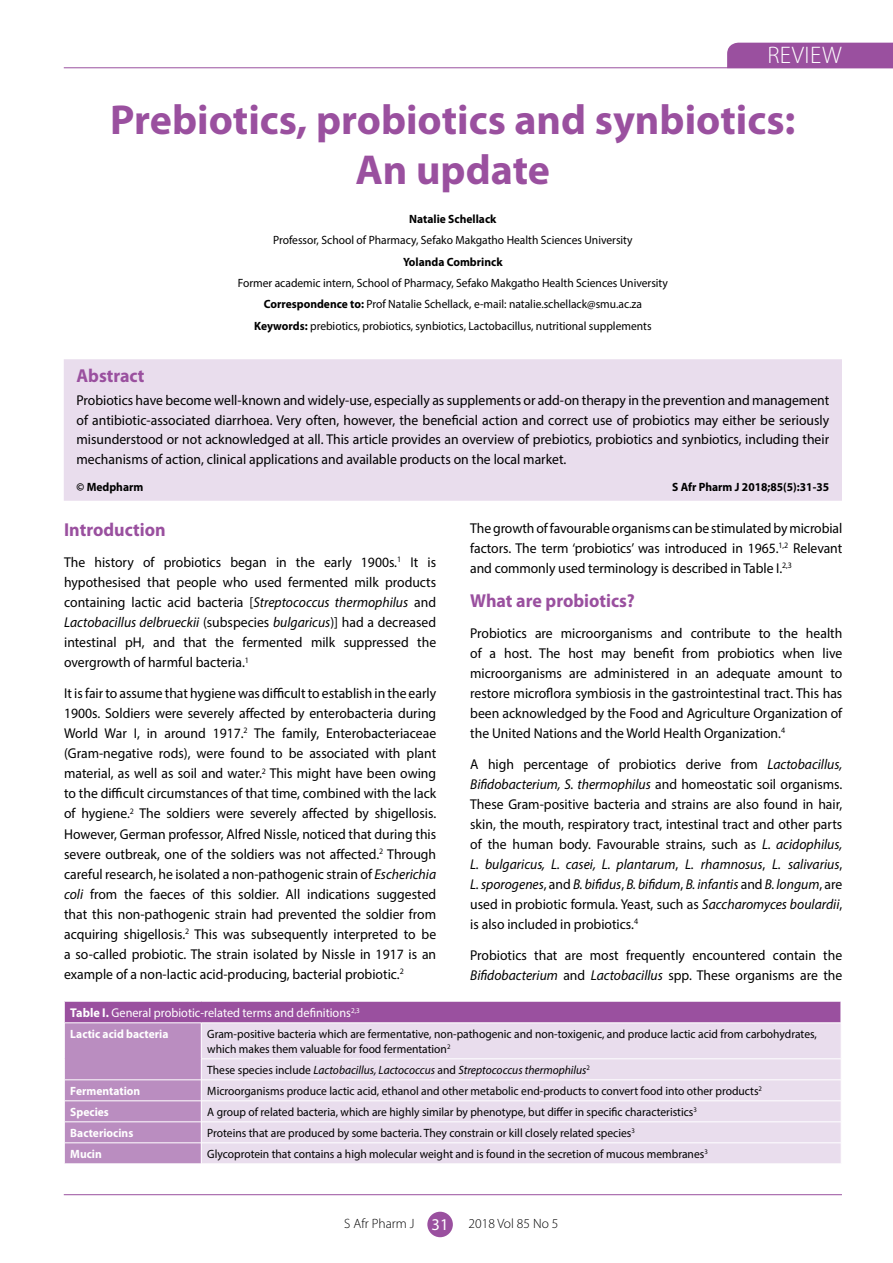
<style>
.page{position:relative;width:893px;height:1263px;background:#fff}
.page>*{position:absolute;margin:0;border:0;box-sizing:border-box;transform-origin:0 0}
.t1{font:700 42px/50.4px "Myriad Pro";color:#9a509f;text-align:center}
.t2{font:300 24px "Myriad Pro";letter-spacing:.02em;color:#fff}
.t3{font:700 18.75px "Myriad Pro";color:#9a509f;scale:.96 1}
.t4{font:14.25px/20.1px "Myriad Pro";color:#000;text-align:justify;scale:.96 1}
.t5{font:300 13.5px "Myriad Pro";color:#000}
.t6{font:12.75px "Myriad Pro";color:#fff;scale:.96 1}
.t7{font:12px/21.5px "Myriad Pro";color:#000;text-align:center;scale:.96 1}
.t8{font:italic 12px "Myriad Pro";color:#000;scale:.96 1}
.t9{font:700 12px "Myriad Pro";color:#000;scale:.96 1}
.t10{font:700 12px "Myriad Pro";color:#fff;scale:.96 1}
.s1{font-weight:700}
.s2{font-style:italic}
.s3{font-style:normal}
.s4{font-weight:400;font-size:16.5px;color:#fff}
</style>
<div class="page">
<hr style="left:64px;top:1194px;width:778px;height:1px;background:#9a509f">
<div style="left:427px;top:1212px;width:26px;height:25px;background:#9a509f;border-radius:50%"></div>
<svg style="left:726px;top:42px;width:167px;height:27px;background:#a05aa4"></svg>
<hr style="left:64px;top:67px;width:829px;height:1px;background:#9a509f">
<div style="left:64px;top:359px;width:778px;height:142px;background:#e9dded"></div>
<div style="left:64px;top:1001px;width:777px;height:22px;background:#9a509f"></div>
<div style="left:202px;top:1023px;width:639px;height:140px;background:#e9dded"></div>
<hr style="left:201px;top:1058px;width:640px;height:1px;background:#fff">
<hr style="left:201px;top:1079px;width:640px;height:1px;background:#fff">
<hr style="left:201px;top:1100px;width:640px;height:1px;background:#fff">
<hr style="left:201px;top:1121px;width:640px;height:1px;background:#fff">
<hr style="left:201px;top:1142px;width:640px;height:1px;background:#fff">
<svg style="left:64px;top:1001px;width:137px;height:163px;background:#b88abe"></svg>
<hr style="left:201px;top:1001px;width:641px;height:1px;background:#fff">
<hr style="left:64px;top:1022px;width:137px;height:1px;background:#fff">
<hr style="left:201px;top:1022px;width:640px;height:1px;background:#fff">
<hr style="left:840px;top:1001px;width:2px;height:21px;background:#fff">
<h2 class="t2" style="left:767px;top:41px;width:76px">REVIEW</h2>
<h1 class="t1" style="left:110px;top:93px;width:687px">Prebiotics, probiotics and synbiotics:<br>An update</h1>
<p class="t9" style="left:409px;top:211px;width:92px">Natalie Schellack</p>
<p class="t7" style="left:273px;top:229px;width:376px">Professor, School of Pharmacy, Sefako Makgatho Health Sciences University</p>
<p class="t9" style="left:403px;top:254px;width:105px">Yolanda Combrinck</p>
<p class="t7" style="left:238px;top:272px;width:450px">Former academic intern, School of Pharmacy, Sefako Makgatho Health Sciences University<br><span class="s1">Correspondence to:</span> Prof Natalie Schellack, e-mail: natalie.schellack@smu.ac.za<br><span class="s1">Keywords:</span> prebiotics, probiotics, synbiotics, Lactobacillus, nutritional supplements</p>
<h3 class="t3" style="left:77px;top:363px;width:72px">Abstract</h3>
<p class="t4" style="left:77px;top:390px;width:786px;line-height:19.5px">Probiotics have become well-known and widely-use, especially as supplements or add-on therapy in the prevention and management of antibiotic-associated diarrhoea. Very often, however, the beneficial action and correct use of probiotics may either be seriously misunderstood or not acknowledged at all. This article provides an overview of prebiotics, probiotics and synbiotics, including their mechanisms of action, clinical applications and available products on the local market.</p>
<p class="t9" style="left:77px;top:479px;width:71px">© Medpharm</p>
<p class="t9" style="left:672px;top:479px;width:165px">S Afr Pharm J 2018;85(5):31-35</p>
<h3 class="t3" style="left:64px;top:517px;width:107px">Introduction</h3>
<p class="t4" style="left:64px;top:552px;width:389px">The history of probiotics began in the early 1900s.<sup>1</sup> It is hypothesised that people who used fermented milk products containing lactic acid bacteria [<span class="s2">Streptococcus thermophilus</span> and <span class="s2">Lactobacillus delbrueckii</span> (subspecies <span class="s2">bulgaricus</span>)] had a decreased intestinal pH, and that the fermented milk suppressed the overgrowth of harmful bacteria.<sup>1</sup></p>
<p class="t4" style="left:64px;top:683px;width:389px">It is fair to assume that hygiene was difficult to establish in the early 1900s. Soldiers were severely affected by enterobacteria during World War I, in around 1917.<sup>2</sup> The family, Enterobacteriaceae (Gram-negative rods), were found to be associated with plant material, as well as soil and water.<sup>2</sup> This might have been owing to the difficult circumstances of that time, combined with the lack of hygiene.<sup>2</sup> The soldiers were severely affected by shigellosis.<br>However, German professor, Alfred Nissle, noticed that during this severe outbreak, one of the soldiers was not affected.<sup>2</sup> Through careful research, he isolated a non-pathogenic strain of <span class="s2">Escherichia coli</span> from the faeces of this soldier. All indications suggested that this non-pathogenic strain had prevented the soldier from acquiring shigellosis.<sup>2</sup> This was subsequently interpreted to be a so-called probiotic. The strain isolated by Nissle in 1917 is an example of a non-lactic acid-producing, bacterial probiotic.<sup>2</sup></p>
<p class="t4" style="left:470px;top:518px;width:389px">The growth of favourable organisms can be stimulated by microbial factors. The term ‘probiotics’ was introduced in 1965.<sup>1,2</sup> Relevant and commonly used terminology is described in Table I.<sup>2,3</sup></p>
<h3 class="t3" style="left:470px;top:588px;width:173px">What are probiotics?</h3>
<p class="t4" style="left:470px;top:623px;width:389px">Probiotics are microorganisms and contribute to the health of a host. The host may benefit from probiotics when live microorganisms are administered in an adequate amount to restore microflora symbiosis in the gastrointestinal tract. This has been acknowledged by the Food and Agriculture Organization of the United Nations and the World Health Organization.<sup>4</sup></p>
<p class="t4" style="left:470px;top:753px;width:389px">A high percentage of probiotics derive from <span class="s2">Lactobacillus, Bifidobacterium, S. thermophilus</span> and homeostatic soil organisms.<br>These Gram-positive bacteria and strains are also found in hair, skin, the mouth, respiratory tract, intestinal tract and other parts of the human body. Favourable strains, such as <span class="s2">L. acidophilus, L. bulgaricus, L. casei, L. plantarum</span>, <span class="s2">L. rhamnosus</span>, <span class="s2">L. salivarius</span>, <span class="s2">L. sporogenes</span>, and <span class="s2">B. bifidus</span>, <span class="s2">B. bifidum</span>, <span class="s2">B. infantis</span> and <span class="s2">B. longum</span>, are used in probiotic formula. Yeast, such as <span class="s2">Saccharomyces boulardii</span>, is also included in probiotics.<sup>4</sup></p>
<p class="t4" style="left:470px;top:944px;width:389px">Probiotics that are most frequently encountered contain the<br><span class="s2">Bifidobacterium</span> and <span class="s2">Lactobacillus</span> spp. These organisms are the</p>
<p class="t6" style="left:70px;top:1005px;width:303px"><span class="s1">Table I.</span> General probiotic-related terms and definitions<sup>2,3</sup></p>
<p class="t10" style="left:70px;top:1026px;width:104px">Lactic acid bacteria</p>
<p class="t7" style="left:207px;top:1026px;width:636px;line-height:15px;text-align:left">Gram-positive bacteria which are fermentative, non-pathogenic and non-toxigenic, and produce lactic acid from carbohydrates, which makes them valuable for food fermentation<sup>2</sup></p>
<p class="t8" style="left:207px;top:1062px;width:400px"><span class="s3">These species include</span> Lactobacillus, Lactococcus <span class="s3">and</span> Streptococcus thermophilus<sup>2</sup></p>
<p class="t10" style="left:70px;top:1083px;width:74px">Fermentation</p>
<p class="t7" style="left:207px;top:1080px;width:579px">Microorganisms produce lactic acid, ethanol and other metabolic end-products to convert food into other products<sup>2</sup></p>
<p class="t10" style="left:70px;top:1104px;width:42px">Species</p>
<p class="t7" style="left:207px;top:1101px;width:512px">A group of related bacteria, which are highly similar by phenotype, but differ in specific characteristics<sup>3</sup></p>
<p class="t10" style="left:70px;top:1125px;width:67px">Bacteriocins</p>
<p class="t7" style="left:207px;top:1122px;width:447px">Proteins that are produced by some bacteria. They constrain or kill closely related species<sup>3</sup></p>
<p class="t10" style="left:70px;top:1146px;width:34px">Mucin</p>
<p class="t7" style="left:207px;top:1143px;width:523px">Glycoprotein that contains a high molecular weight and is found in the secretion of mucous membranes<sup>3</sup></p>
<p class="t5" style="left:344px;top:1215px;width:106px">S Afr Pharm J <span class="s4">31</span></p>
<p class="t5" style="left:469px;top:1215px;width:91px">2018 Vol 85 No 5</p>
</div>
